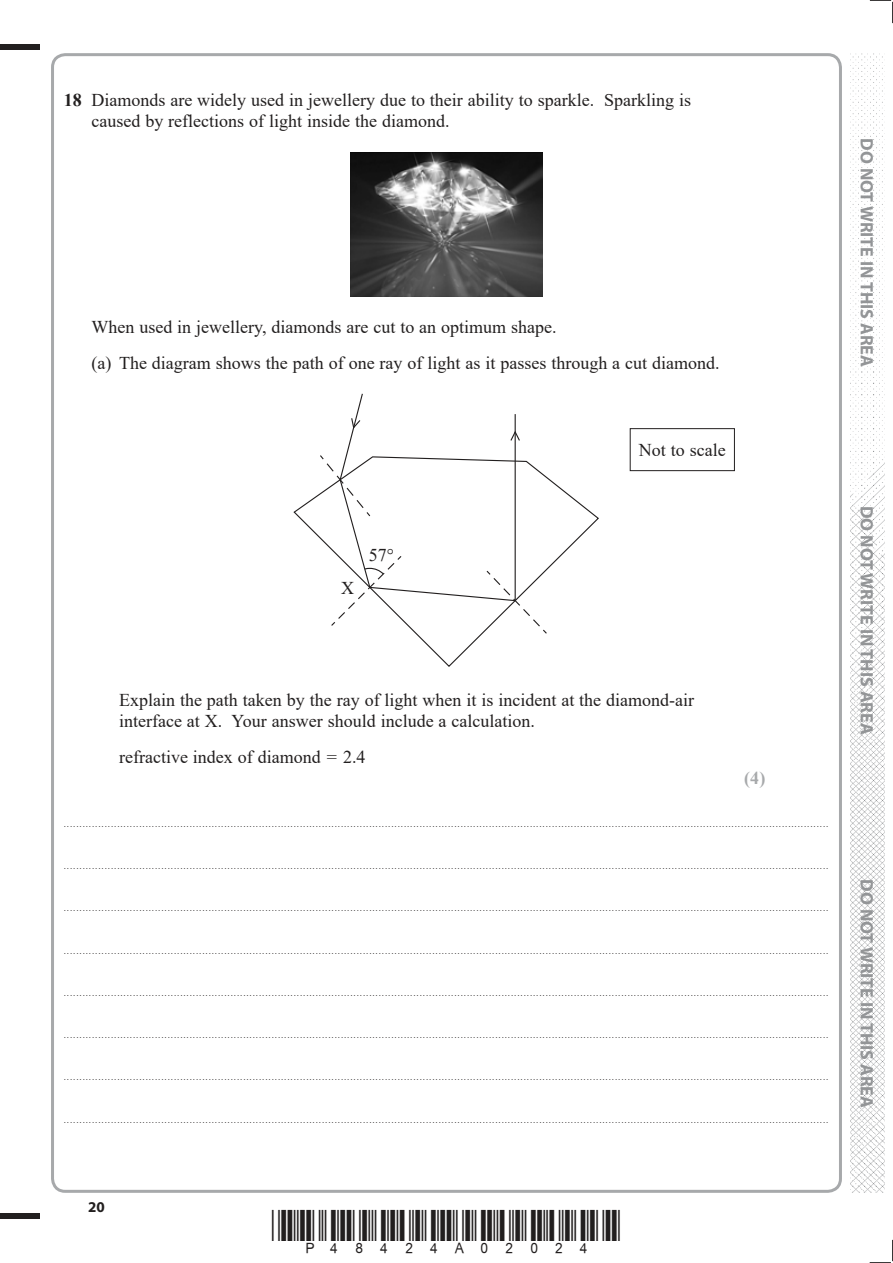
<style>
.page{position:relative;width:893px;height:1263px;background:#fff}
.page>*{position:absolute;margin:0;border:0;box-sizing:border-box;transform-origin:0 0}
.t1{font:39px "Bar Code 39 c HR";color:#221f1f}
.t2{font:18px/21px "Times New Roman";color:#221f1f}
.t3{font:700 18px "Myriad Pro";color:#939597}
.t4{font:700 18px "Times New Roman";color:#a7a9ab}
.t5{font:700 15px "Myriad Pro";color:#221f1f}
.t6{font:9px "Times New Roman";color:#221f1f}
.s1{font-weight:700}
</style>
<div class="page">
<div style="left:0;top:44px;width:40px;height:5px;background:#221f1f"></div>
<div style="left:0;top:1214px;width:40px;height:5px;background:#221f1f"></div>
<svg style="left:870px;top:0;width:23px;height:23px"></svg>
<svg style="left:870px;top:1240px;width:23px;height:23px"></svg>
<img style="left:850px;top:53px;width:34px;height:1140px">
<img style="left:350px;top:152px;width:193px;height:145px">
<div style="left:630px;top:428px;width:105px;height:43px;border:1px solid #221f1f"></div>
<svg style="left:293px;top:478px;width:306px;height:189px"></svg>
<svg style="left:319px;top:393px;width:229px;height:242px"></svg>
<h2 class="t2" style="left:91px;top:91px;width:601px;text-indent:-28px"><span class="s1">18</span> Diamonds are widely used in jewellery due to their ability to sparkle. Sparkling is caused by reflections of light inside the diamond.</h2>
<h2 class="t2" style="left:91px;top:310px;width:630px;line-height:36px">When used in jewellery, diamonds are cut to an optimum shape.<br>(a) The diagram shows the path of one ray of light as it passes through a cut diamond.</h2>
<h2 class="t2" style="left:341px;top:579px;width:14px">X</h2>
<h2 class="t2" style="left:369px;top:546px;width:27px">57°</h2>
<h2 class="t2" style="left:639px;top:441px;width:88px">Not to scale</h2>
<h2 class="t2" style="left:119px;top:692px;width:577px">Explain the path taken by the ray of light when it is incident at the diamond-air interface at X. Your answer should include a calculation.</h2>
<h2 class="t2" style="left:119px;top:746px;width:248px">refractive index of diamond = 2.4</h2>
<h2 class="t4" style="left:744px;top:772px;width:23px">(4)</h2>
<p class="t6" style="left:64px;top:820px;width:766px">...................................................................................................................................................................................................................................................</p>
<p class="t6" style="left:64px;top:863px;width:766px">...................................................................................................................................................................................................................................................</p>
<p class="t6" style="left:64px;top:905px;width:766px">...................................................................................................................................................................................................................................................</p>
<p class="t6" style="left:64px;top:947px;width:766px">...................................................................................................................................................................................................................................................</p>
<p class="t6" style="left:64px;top:989px;width:766px">...................................................................................................................................................................................................................................................</p>
<p class="t6" style="left:64px;top:1032px;width:766px">...................................................................................................................................................................................................................................................</p>
<p class="t6" style="left:64px;top:1074px;width:766px">...................................................................................................................................................................................................................................................</p>
<p class="t6" style="left:64px;top:1116px;width:766px">...................................................................................................................................................................................................................................................</p>
<h3 class="t5" style="left:88px;top:1201px;width:18px">20</h3>
<h1 class="t1" style="left:322px;top:1210px;width:126px">✔✔✔</h1>
<h2 class="t3" style="left:877px;top:138px;width:230px;rotate:90deg">DO NOT WRITE IN THIS AREA</h2>
<h2 class="t3" style="left:877px;top:506px;width:230px;rotate:90deg">DO NOT WRITE IN THIS AREA</h2>
<h2 class="t3" style="left:877px;top:879px;width:230px;rotate:90deg">DO NOT WRITE IN THIS AREA</h2>
</div>
